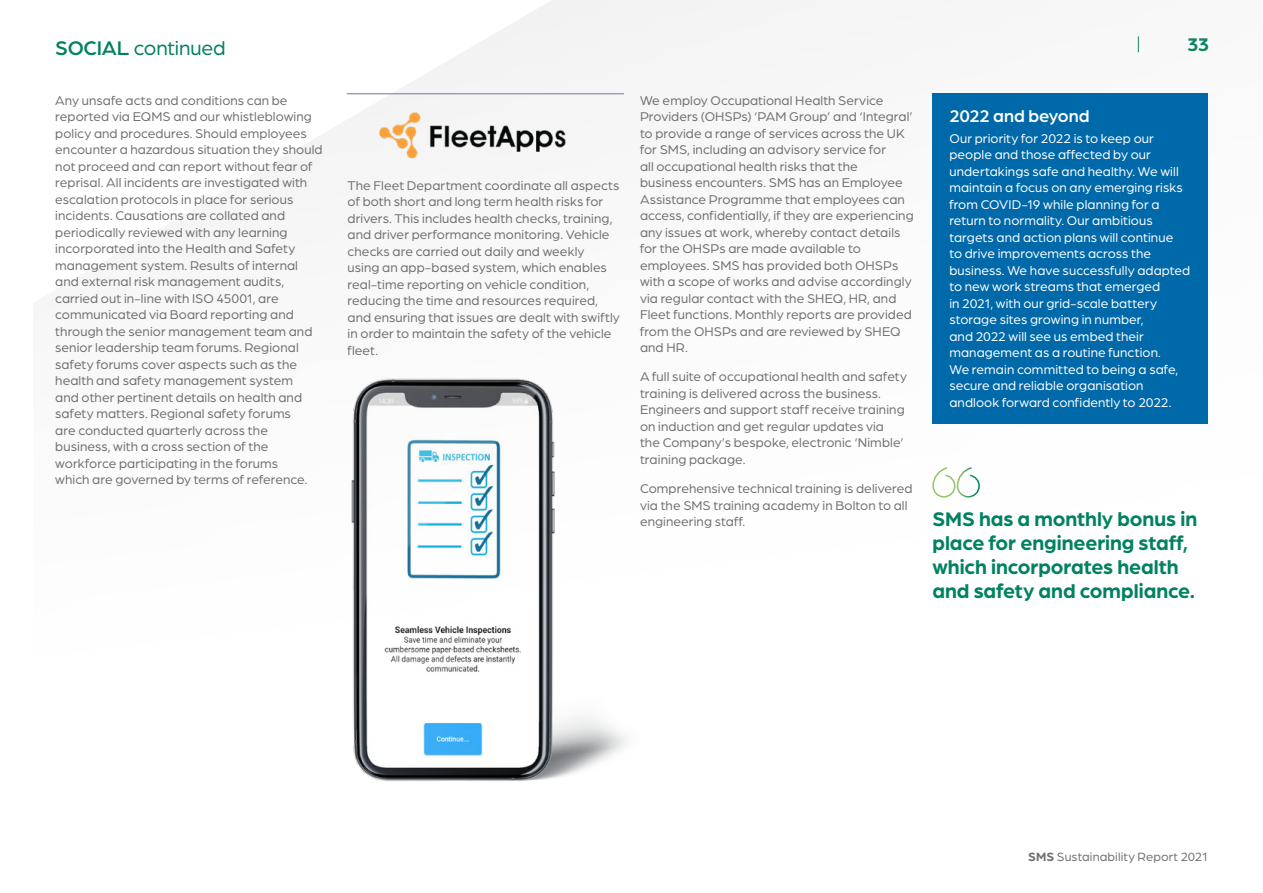
<style>
.page{position:relative;width:1263px;height:893px;background:#fff}
.page>*{position:absolute;margin:0;border:0;box-sizing:border-box;transform-origin:0 0}
.t1{font:700 21px/24px "Arboria";letter-spacing:-.005em;color:#008160}
.t2{font:21px "Arboria";letter-spacing:-.01em;color:#008160}
.t3{font:700 19.5px "Arboria";color:#008160}
.t4{font:500 18px "Arboria";letter-spacing:-.005em;color:#fff}
.t5{font:13.5px/16.5px "Arboria";letter-spacing:.005em;color:#706f6f}
.t6{font:13.5px/16.5px "Arboria";letter-spacing:.005em;color:#fff}
.t7{font:12.75px "Arboria";letter-spacing:.01em;color:#706f6f}
.s1{font-weight:500}
.s2{font-weight:700}
</style>
<div class="page">
<svg style="left:230px;top:0;width:978px;height:189px"></svg>
<hr style="left:347px;top:94px;width:277px;height:1px;background:#7e7294">
<svg style="left:932px;top:467px;width:48px;height:31px"></svg>
<img style="left:371px;top:102px;width:207px;height:67px">
<img style="left:351px;top:378px;width:276px;height:403px">
<div style="left:932px;top:94px;width:276px;height:330px;background:#0069a9"></div>
<h1 class="t2" style="left:55px;top:35px;width:172px"><span class="s1">SOCIAL</span> continued</h1>
<h2 class="t3" style="left:1187px;top:31px;width:24px">33</h2>
<p class="t5" style="left:55px;top:91px;width:269px">Any unsafe acts and conditions can be reported via EQMS and our whistleblowing policy and procedures. Should employees encounter a hazardous situation they should not proceed and can report without fear of reprisal. All incidents are investigated with escalation protocols in place for serious incidents. Causations are collated and periodically reviewed with any learning incorporated into the Health and Safety management system. Results of internal and external risk management audits, carried out in-line with ISO 45001, are communicated via Board reporting and through the senior management team and senior leadership team forums. Regional safety forums cover aspects such as the health and safety management system<br>and other pertinent details on health and safety matters. Regional safety forums<br>are conducted quarterly across the business, with a cross section of the workforce participating in the forums<br>which are governed by terms of reference.</p>
<p class="t5" style="left:348px;top:176px;width:274px">The Fleet Department coordinate all aspects of both short and long term health risks for drivers. This includes health checks, training, and driver performance monitoring. Vehicle checks are carried out daily and weekly using an app-based system, which enables real-time reporting on vehicle condition, reducing the time and resources required, and ensuring that issues are dealt with swiftly in order to maintain the safety of the vehicle fleet.</p>
<p class="t5" style="left:640px;top:91px;width:275px">We employ Occupational Health Service Providers (OHSPs) ‘PAM Group’ and ‘Integral’ to provide a range of services across the UK for SMS, including an advisory service for<br>all occupational health risks that the business encounters. SMS has an Employee Assistance Programme that employees can access, confidentially, if they are experiencing any issues at work, whereby contact details for the OHSPs are made available to employees. SMS has provided both OHSPs with a scope of works and advise accordingly via regular contact with the SHEQ, HR, and Fleet functions. Monthly reports are provided from the OHSPs and are reviewed by SHEQ and HR.</p>
<p class="t5" style="left:640px;top:368px;width:269px">A full suite of occupational health and safety training is delivered across the business.<br>Engineers and support staff receive training on induction and get regular updates via the Company’s bespoke, electronic ‘Nimble’ training package.</p>
<p class="t5" style="left:640px;top:480px;width:274px">Comprehensive technical training is delivered via the SMS training academy in Bolton to all engineering staff.</p>
<h3 class="t4" style="left:949px;top:104px;width:142px">2022 and beyond</h3>
<p class="t6" style="left:949px;top:130px;width:242px">Our priority for 2022 is to keep our people and those affected by our undertakings safe and healthy. We will maintain a focus on any emerging risks from COVID-19 while planning for a return to normality. Our ambitious targets and action plans will continue<br>to drive improvements across the business. We have successfully adapted to new work streams that emerged<br>in 2021, with our grid-scale battery storage sites growing in number,<br>and 2022 will see us embed their management as a routine function.<br>We remain committed to being a safe, secure and reliable organisation andlook forward confidently to 2022.</p>
<h1 class="t1" style="left:932px;top:506px;width:266px">SMS has a monthly bonus in place for engineering staff, which incorporates health and safety and compliance.</h1>
<p class="t7" style="left:1028px;top:848px;width:181px"><span class="s2">SMS</span> Sustainability Report 2021</p>
</div>
